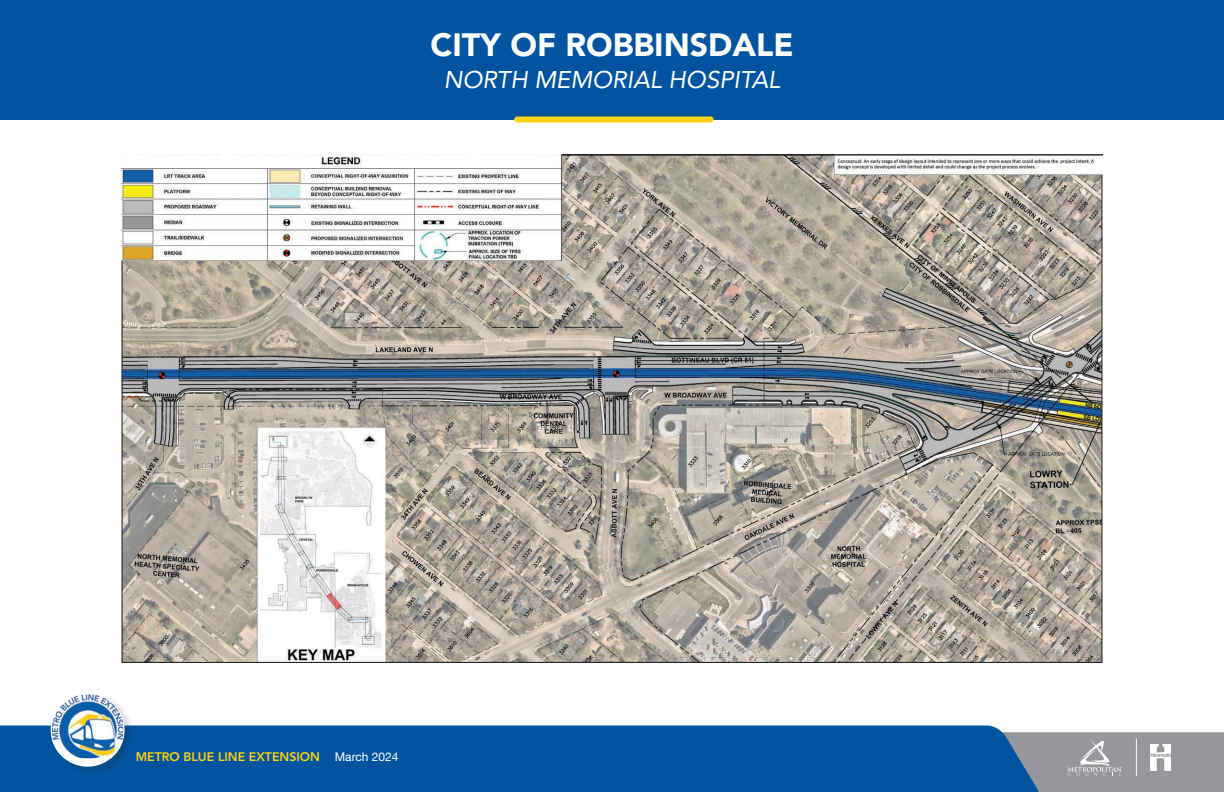
<style>
.page{position:relative;width:1224px;height:792px;background:#fff}
.page>*{position:absolute;margin:0;border:0;box-sizing:border-box;transform-origin:0 0}
.t1{font:900 32px "Avenir LT Std";color:#fff}
.Station_Area_Title{font:italic 24px "Avenir LT Std";color:#fff}
.t2{font:800 12.3px "Avenir LT Std";color:#fed20d}
.t3{font:12px "Helvetica Neue LT Com";color:#fff}
</style>
<div class="page">
<div style="left:0;top:0;width:1224px;height:120px;background:#0155a0"></div>
<div style="left:517px;top:116px;width:194px;height:6px;background:#fed20d"></div>
<div style="left:0;top:726px;width:1002px;height:66px;background:#0155a0"></div>
<div style="left:50px;top:692px;width:85px;height:85px;background:#231f20;opacity:.2"></div>
<svg style="left:51px;top:693px;width:74px;height:74px"></svg>
<img style="left:52px;top:694px;width:71px;height:64px">
<svg style="left:768px;top:732px;width:456px;height:60px;background:#4575a0"></svg>
<img style="left:124px;top:156px;width:976px;height:505px">
<img style="left:835px;top:154px;width:267px;height:21px">
<img style="left:122px;top:154px;width:440px;height:107px">
<h1 class="t1" style="left:430px;top:25px;width:365px">CITY OF ROBBINSDALE</h1>
<h2 class="Station_Area_Title" style="left:444px;top:65px;width:338px">NORTH MEMORIAL HOSPITAL</h2>
<p class="t2" style="left:136px;top:749px;width:186px">METRO BLUE LINE EXTENSION</p>
<p class="t3" style="left:335px;top:749px;width:65px">March 2024</p>
</div>
